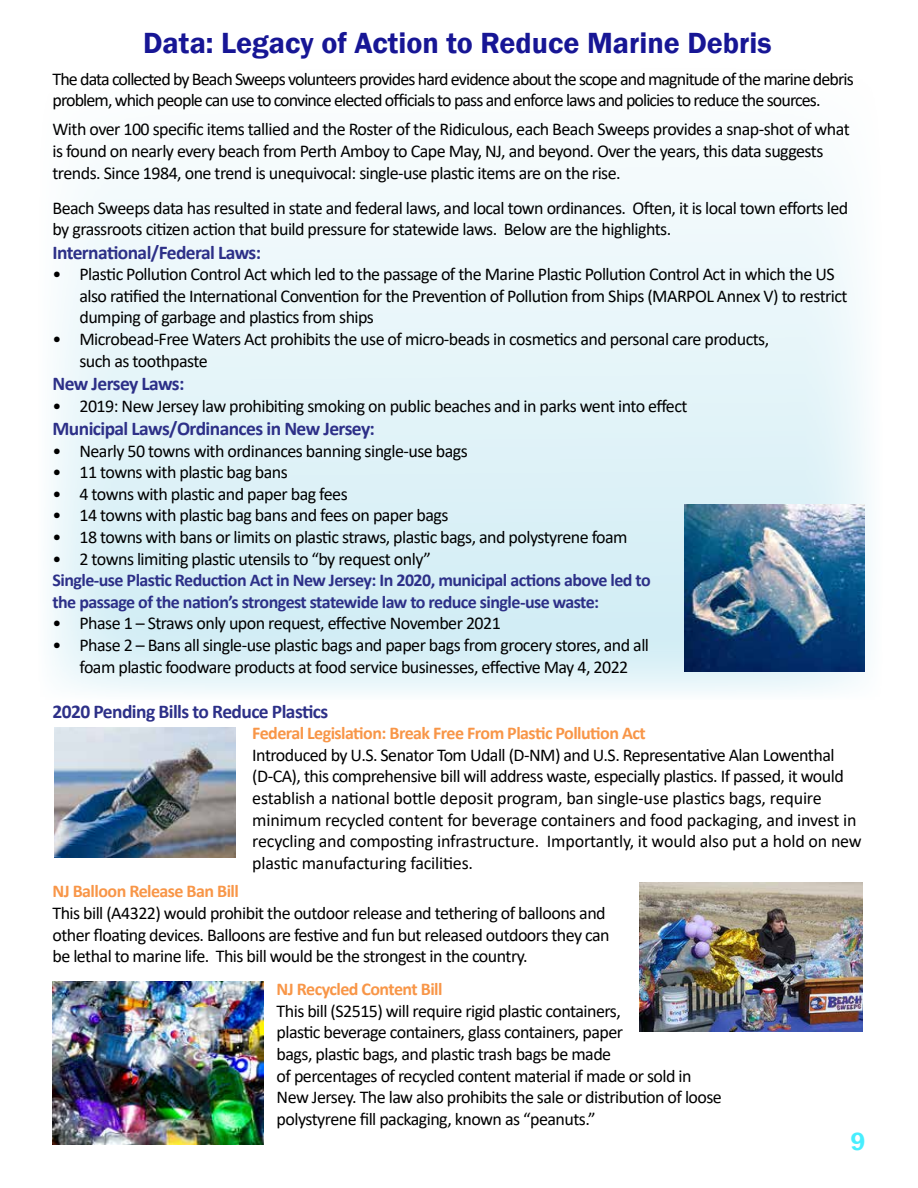
<style>
.page{position:relative;width:918px;height:1188px;background:#fff}
.page>*{position:absolute;margin:0;border:0;box-sizing:border-box;transform-origin:0 0}
.t1{font:600 30px "Franklin Gothic";color:#171695}
.t2{font:600 25.5px "Franklin Gothic";color:#47eefe}
.t3{font:700 19.5px "Calibri";letter-spacing:-.03em;color:#2d3088}
.t4{font:18px/21.6px "Calibri";letter-spacing:-.03em;color:#000}
.t5{font:18px/21.6px "Calibri";letter-spacing:-.05em;color:#000}
.t6{font:700 18px/21.6px "Calibri";letter-spacing:-.03em;color:#2d3088}
.t7{font:700 18px "Calibri";letter-spacing:-.03em;color:#f89648}
</style>
<div class="page">
<svg style="left:50px;top:166px;width:820px;height:527px;fill:#e5f5f9"></svg>
<img style="left:684px;top:505px;width:180px;height:167px">
<img style="left:54px;top:727px;width:182px;height:130px">
<img style="left:640px;top:883px;width:222px;height:149px">
<img style="left:52px;top:982px;width:211px;height:162px">
<h1 class="t1" style="left:143px;top:25px;width:630px">Data: Legacy of Action to Reduce Marine Debris</h1>
<p class="t5" style="left:52px;top:67px;width:803px">The data collected by Beach Sweeps volunteers provides hard evidence about the scope and magnitude of the marine debris problem, which people can use to convince elected officials to pass and enforce laws and policies to reduce the sources.</p>
<p class="t4" style="left:52px;top:118px;width:799px">With over 100 specific items tallied and the Roster of the Ridiculous, each Beach Sweeps provides a snap-shot of what is found on nearly every beach from Perth Amboy to Cape May, NJ, and beyond. Over the years, this data suggests trends. Since 1984, one trend is unequivocal: single-use plastic items are on the rise.</p>
<p class="t4" style="left:52px;top:196px;width:797px">Beach Sweeps data has resulted in state and federal laws, and local town ordinances. Often, it is local town efforts led by grassroots citizen action that build pressure for statewide laws. Below are the highlights.</p>
<p class="t3" style="left:52px;top:238px;width:210px">International/Federal Laws:</p>
<p class="t4" style="left:79px;top:263px;width:770px;text-indent:-27px">• Plastic Pollution Control Act which led to the passage of the Marine Plastic Pollution Control Act in which the US also ratified the International Convention for the Prevention of Pollution from Ships (MARPOL Annex V) to restrict dumping of garbage and plastics from ships</p>
<p class="t4" style="left:79px;top:328px;width:691px;text-indent:-27px">• Microbead-Free Waters Act prohibits the use of micro-beads in cosmetics and personal care products, such as toothpaste</p>
<p class="t3" style="left:52px;top:370px;width:134px">New Jersey Laws:</p>
<p class="t4" style="left:52px;top:394px;width:637px">• 2019: New Jersey law prohibiting smoking on public beaches and in parks went into effect</p>
<p class="t3" style="left:52px;top:415px;width:324px">Municipal Laws/Ordinances in New Jersey:</p>
<p class="t4" style="left:52px;top:439px;width:417px">• Nearly 50 towns with ordinances banning single-use bags</p>
<p class="t4" style="left:52px;top:461px;width:237px">• 11 towns with plastic bag bans</p>
<p class="t4" style="left:52px;top:483px;width:297px">• 4 towns with plastic and paper bag fees</p>
<p class="t4" style="left:52px;top:504px;width:398px">• 14 towns with plastic bag bans and fees on paper bags</p>
<p class="t4" style="left:52px;top:526px;width:577px">• 18 towns with bans or limits on plastic straws, plastic bags, and polystyrene foam</p>
<p class="t4" style="left:52px;top:547px;width:380px">• 2 towns limiting plastic utensils to “by request only”</p>
<p class="t6" style="left:52px;top:569px;width:600px">Single-use Plastic Reduction Act in New Jersey: In 2020, municipal actions above led to the passage of the nation’s strongest statewide law to reduce single-use waste:</p>
<p class="t4" style="left:52px;top:612px;width:450px">• Phase 1 – Straws only upon request, effective November 2021</p>
<p class="t4" style="left:52px;top:634px;width:598px;text-align:center">• Phase 2 – Bans all single-use plastic bags and paper bags from grocery stores, and all foam plastic foodware products at food service businesses, effective May 4, 2022</p>
<p class="t3" style="left:52px;top:697px;width:277px">2020 Pending Bills to Reduce Plastics</p>
<p class="t7" style="left:252px;top:721px;width:395px">Federal Legislation: Break Free From Plastic Pollution Act</p>
<p class="t4" style="left:252px;top:744px;width:611px">Introduced by U.S. Senator Tom Udall (D-NM) and U.S. Representative Alan Lowenthal (D-CA), this comprehensive bill will address waste, especially plastics. If passed, it would establish a national bottle deposit program, ban single-use plastics bags, require minimum recycled content for beverage containers and food packaging, and invest in recycling and composting infrastructure. Importantly, it would also put a hold on new plastic manufacturing facilities.</p>
<p class="t7" style="left:52px;top:879px;width:188px">NJ Balloon Release Ban Bill</p>
<p class="t4" style="left:52px;top:902px;width:559px">This bill (A4322) would prohibit the outdoor release and tethering of balloons and other floating devices. Balloons are festive and fun but released outdoors they can be lethal to marine life. This bill would be the strongest in the country.</p>
<p class="t7" style="left:277px;top:976px;width:167px">NJ Recycled Content Bill</p>
<p class="t4" style="left:277px;top:999px;width:447px">This bill (S2515) will require rigid plastic containers,<br>plastic beverage containers, glass containers, paper<br>bags, plastic bags, and plastic trash bags be made<br>of percentages of recycled content material if made or sold in New Jersey. The law also prohibits the sale or distribution of loose polystyrene fill packaging, known as “peanuts.”</p>
<h2 class="t2" style="left:850px;top:1126px;width:16px">9</h2>
</div>
